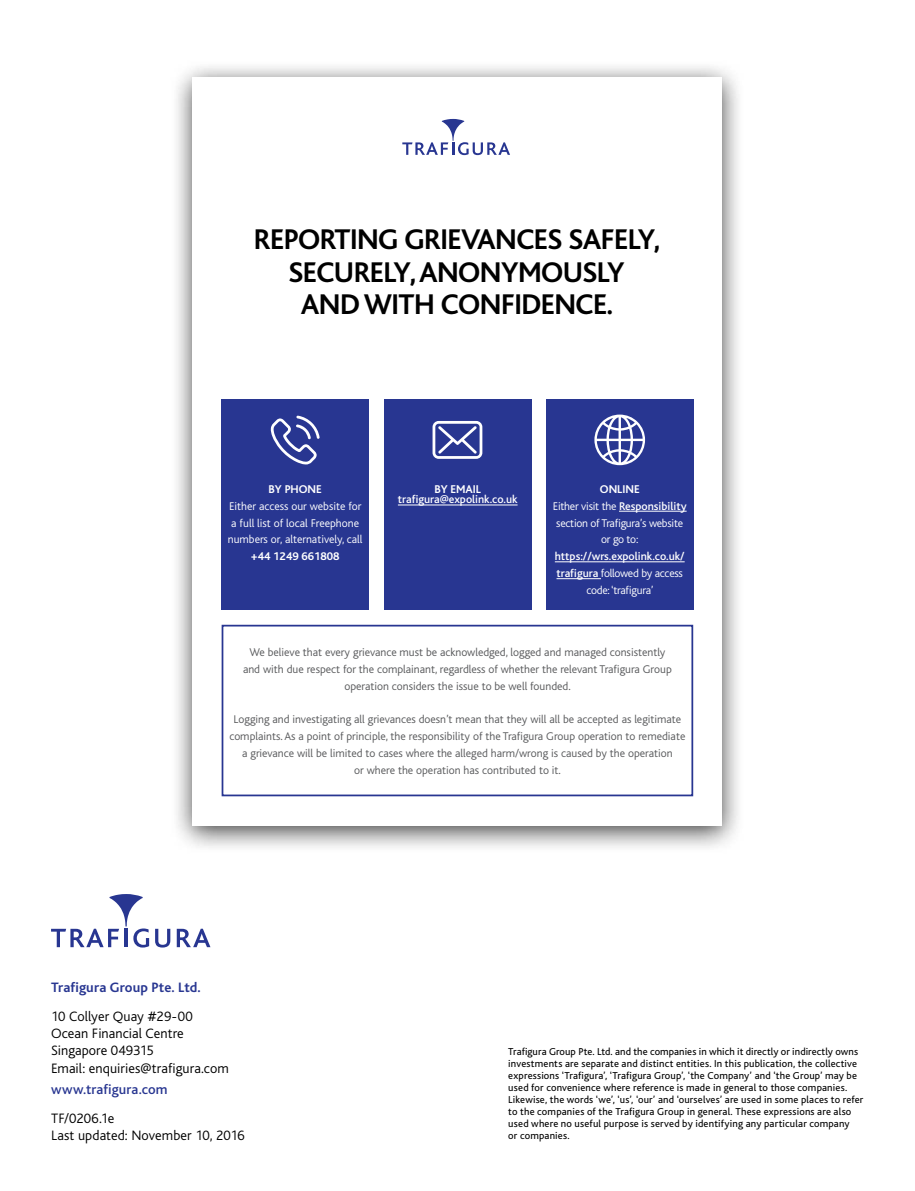
<style>
.page{position:relative;width:915px;height:1191px;background:#fff}
.page>*{position:absolute;margin:0;border:0;box-sizing:border-box;transform-origin:0 0}
.t1{font:700 29.85px/32.4px "Bliss";letter-spacing:-.02em;color:#000;text-align:center}
.t2{font:300 14.25px/17.2px "Bliss";letter-spacing:.005em;color:#000}
.t3{font:700 14.25px "Bliss";letter-spacing:.01em;color:#283691}
.t4{font:500 14.25px "Bliss";letter-spacing:.01em;color:#283691}
.t5{font:700 11.85px "Bliss";color:#fff}
.t6{font:300 11.7px/16.8px "Bliss";color:#58595b;text-align:center}
.t7{font:500 11.7px/16.8px "Bliss";color:#fff;text-align:center}
.t8{font:300 11.7px/16.8px "Bliss";color:#fff}
.t9{font:300 11.7px/16.8px "Bliss";letter-spacing:-.02em;color:#fff;text-align:center}
.t10{font:700 11.7px "Bliss";color:#fff}
.t11{font:10.5px/12px "Bliss";letter-spacing:.015em;color:#000}
.s1{font-weight:500}
.s2{font-weight:300}
</style>
<div class="page">
<svg style="left:155px;top:928px;width:15px;height:19px"></svg>
<svg style="left:177px;top:928px;width:33px;height:19px"></svg>
<svg style="left:51px;top:894px;width:98px;height:53px"></svg>
<div style="left:169px;top:59px;width:576px;height:795px;background:#000;opacity:.75"></div>
<div style="left:193px;top:78px;width:529px;height:748px;background:#fff"></div>
<div style="left:221px;top:399px;width:148px;height:211px;background:#283691"></div>
<div style="left:383px;top:399px;width:148px;height:211px;background:#283691"></div>
<hr style="left:398px;top:505px;width:119px;height:1px;background:#fff">
<div style="left:546px;top:399px;width:147px;height:211px;background:#283691"></div>
<hr style="left:618px;top:511px;width:68px;height:1px;background:#fff">
<hr style="left:554px;top:561px;width:130px;height:1px;background:#fff">
<hr style="left:556px;top:578px;width:44px;height:1px;background:#fff">
<svg style="left:402px;top:119px;width:108px;height:36px"></svg>
<div style="left:221px;top:625px;width:472px;height:171px;border:2px solid #283691"></div>
<svg style="left:432px;top:421px;width:50px;height:38px"></svg>
<svg style="left:594px;top:414px;width:50px;height:51px"></svg>
<svg style="left:270px;top:415px;width:49px;height:49px"></svg>
<h1 class="t1" style="left:254px;top:224px;width:408px">REPORTING GRIEVANCES SAFELY,<br>SECURELY, ANONYMOUSLY<br>AND WITH CONFIDENCE.</h1>
<p class="t5" style="left:268px;top:483px;width:55px">BY PHONE</p>
<p class="t8" style="left:228px;top:497px;width:136px">Either access our website for a full list of local Freephone numbers or, alternatively, call</p>
<p class="t10" style="left:251px;top:550px;width:90px">+44 1249 661808</p>
<p class="t5" style="left:434px;top:483px;width:48px">BY EMAIL</p>
<p class="t7" style="left:398px;top:491px;width:121px">trafigura@expolink.co.uk</p>
<p class="t5" style="left:599px;top:483px;width:41px">ONLINE</p>
<p class="t9" style="left:552px;top:497px;width:135px">Either visit the <span class="s1">Responsibility </span>section of Trafigura’s website or go to:</p>
<p class="t7" style="left:554px;top:548px;width:131px">https://wrs.expolink.co.uk/ trafigura <span class="s2">followed by access code: ‘trafigura’</span></p>
<p class="t6" style="left:243px;top:644px;width:430px">We believe that every grievance must be acknowledged, logged and managed consistently and with due respect for the complainant, regardless of whether the relevant Trafigura Group operation considers the issue to be well founded.</p>
<p class="t6" style="left:229px;top:711px;width:457px">Logging and investigating all grievances doesn’t mean that they will all be accepted as legitimate complaints. As a point of principle, the responsibility of the Trafigura Group operation to remediate a grievance will be limited to cases where the alleged harm/wrong is caused by the operation<br>or where the operation has contributed to it.</p>
<h2 class="t3" style="left:51px;top:980px;width:151px">Trafigura Group Pte. Ltd.</h2>
<h2 class="t2" style="left:51px;top:1007px;width:179px">10 Collyer Quay #29-00<br>Ocean Financial Centre<br>Singapore 049315<br>Email: enquiries@trafigura.com</h2>
<h2 class="t4" style="left:51px;top:1082px;width:118px">www.trafigura.com</h2>
<h2 class="t2" style="left:51px;top:1109px;width:195px">TF/0206.1e<br>Last updated: November 10, 2016</h2>
<p class="t11" style="left:508px;top:1046px;width:356px">Trafigura Group Pte. Ltd. and the companies in which it directly or indirectly owns investments are separate and distinct entities. In this publication, the collective expressions ‘Trafigura’, ‘Trafigura Group’, ‘the Company’ and ‘the Group’ may be used for convenience where reference is made in general to those companies.<br>Likewise, the words ‘we’, ‘us’, ‘our’ and ‘ourselves’ are used in some places to refer to the companies of the Trafigura Group in general. These expressions are also used where no useful purpose is served by identifying any particular company<br>or companies.</p>
</div>
